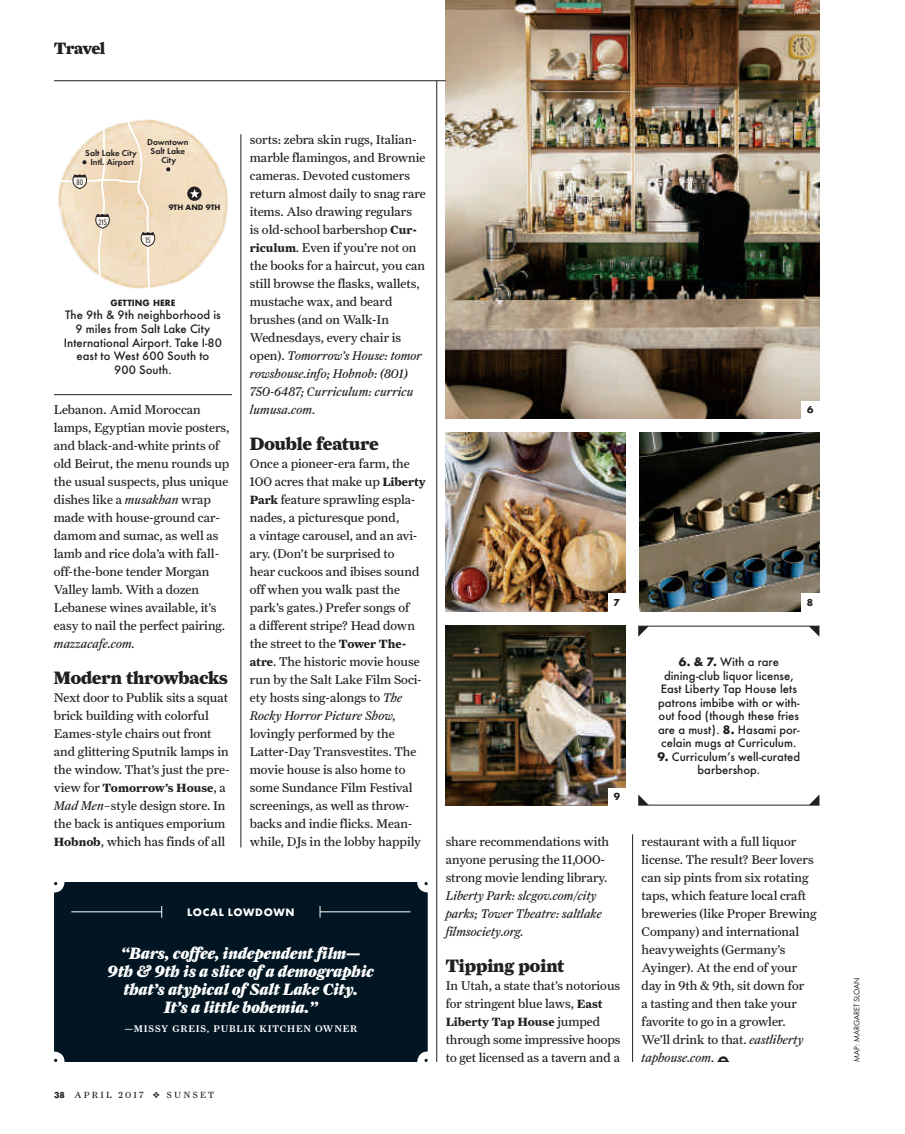
<style>
.page{position:relative;width:905px;height:1134px;background:#fff}
.page>*{position:absolute;margin:0;border:0;box-sizing:border-box;transform-origin:0 0}
.t1{font:900 18px "Farnham Display";color:#231f20}
.t2{font:italic 900 16.5px/18px "Farnham Display";color:#fff;text-align:center}
.t3{font:900 16.5px "Farnham Display";letter-spacing:-.02em;color:#231f20}
.t4{font:12.75px/18px "Farnham Text Regular LF";color:#231f20}
.t5{font:500 12.75px/13.5px "Futura";color:#231f20;text-align:center}
.t6{font:12.75px/18px "Farnham Text Regular Ital LF";color:#231f20}
.t7{font:12px "Farnham Text Bold LF";color:#231f20}
.t8{font:700 11.25px "Futura";letter-spacing:.05em;color:#fff}
.t9{font:700 10.5px "Futura";color:#231f20}
.t10{font:9.75px "Farnham Display Medium SC";letter-spacing:.085em;color:#fff}
.t11{font:700 9.45px "Futura";color:#231f20}
.t12{font:9px "Farnham Display";letter-spacing:.25em;color:#231f20}
.t13{font:8.85px/8.9px "Futura Dem";color:#231f20;text-align:center}
.t14{font:8.25px "Futura Boo";color:#231f20}
.t15{font:700 8.1px "Futura";letter-spacing:.005em;color:#231f20}
.t16{font:7.65px "Graphik X Cond";letter-spacing:.02em;color:#231f20}
.s1{font-family:"Farnham Text Regular Ital LF"}
.s2{font-family:"Farnham Text Regular LF";font-size:12.75px}
.s3{font-family:"Farnham Text Bold LF";font-size:12px}
.s4{font-family:"Farnham Text Regular LF"}
.s5{font-family:"Futura";font-weight:700}
.s6{font-weight:700}
</style>
<div class="page">
<img style="left:156px;top:120px;width:72px;height:167px">
<svg style="left:166px;top:167px;width:5px;height:5px"></svg>
<div style="left:187px;top:187px;width:14px;height:14px;background:#231f20;border-radius:50%"></div>
<svg style="left:190px;top:189px;width:9px;height:9px"></svg>
<svg style="left:58px;top:119px;width:98px;height:170px"></svg>
<img style="left:446px;top:625px;width:180px;height:181px">
<img style="left:639px;top:432px;width:180px;height:180px">
<img style="left:446px;top:432px;width:180px;height:180px">
<img style="left:446px;top:0;width:373px;height:418px">
<hr style="left:436px;top:81px;width:1px;height:981px;background:#231f20">
<hr style="left:632px;top:834px;width:1px;height:228px;background:#231f20">
<hr style="left:54px;top:80px;width:392px;height:1px;background:#231f20">
<hr style="left:54px;top:394px;width:178px;height:1px;background:#231f20">
<hr style="left:240px;top:134px;width:1px;height:714px;background:#231f20">
<svg style="left:424px;top:882px;width:4px;height:3px"></svg>
<div style="left:54px;top:882px;width:374px;height:180px;background:#011622;border-radius:10px"></div>
<hr style="left:71px;top:911px;width:91px;height:1px;background:#fff">
<svg style="left:161px;top:906px;width:1px;height:12px"></svg>
<hr style="left:320px;top:911px;width:90px;height:1px;background:#fff">
<svg style="left:320px;top:906px;width:1px;height:12px"></svg>
<svg style="left:424px;top:1059px;width:4px;height:3px"></svg>
<svg style="left:717px;top:1056px;width:13px;height:6px"></svg>
<div style="left:801px;top:401px;width:18px;height:17px;background:#fff"></div>
<div style="left:801px;top:594px;width:18px;height:18px;background:#fff"></div>
<div style="left:608px;top:594px;width:18px;height:18px;background:#fff"></div>
<div style="left:608px;top:788px;width:18px;height:18px;background:#fff"></div>
<svg style="left:638px;top:627px;width:181px;height:10px"></svg>
<hr style="left:638px;top:626px;width:181px;height:1px;background:#231f20">
<svg style="left:638px;top:795px;width:181px;height:10px"></svg>
<hr style="left:638px;top:805px;width:181px;height:1px;background:#231f20">
<p class="t3" style="left:54px;top:38px;width:53px">Travel</p>
<p class="t13" style="left:85px;top:149px;width:53px">Salt Lake City<br>Intl. Airport</p>
<p class="t16" style="left:76px;top:178px;width:8px">80</p>
<p class="t16" style="left:98px;top:217px;width:10px">215</p>
<p class="t13" style="left:147px;top:138px;width:43px">Downtown<br>Salt Lake<br>City</p>
<p class="t16" style="left:145px;top:236px;width:7px">15</p>
<p class="t15" style="left:169px;top:202px;width:53px">9TH AND 9TH</p>
<p class="t11" style="left:110px;top:297px;width:66px">GETTING HERE</p>
<p class="t5" style="left:64px;top:308px;width:160px">The 9th &amp; 9th neighborhood is<br>9 miles from Salt Lake City<br>International Airport. Take I-80 east to West 600 South to<br>900 South .</p>
<p class="t4" style="left:54px;top:401px;width:177px">Lebanon . Amid Moroccan lamps, Egyptian movie posters, and black-and-white prints of old Beirut , the menu rounds up the usual suspects, plus unique dishes like a <span class="s1">musakhan</span> wrap made with house-ground car&shy;damom and sumac , as well as lamb and rice dola’a with fall&shy;off-the-bone tender Morgan<br>Valley lamb. With a dozen<br>Lebanese wines available, it’s easy to nail the perfect pairing.</p>
<p class="t6" style="left:54px;top:635px;width:83px">mazzacafe.com.</p>
<h1 class="t1" style="left:54px;top:667px;width:175px">Modern throwbacks</h1>
<p class="t4" style="left:54px;top:688px;width:177px">Next door to Publik sits a squat brick building with colorful<br>Eames-style chairs out front and glittering Sputnik lamps in the window. That’s just the pre-</p>
<p class="t7" style="left:54px;top:780px;width:174px"><span class="s2">view for</span> Tomorrow’s House <span class="s2">, a</span></p>
<p class="t4" style="left:54px;top:796px;width:173px;text-align:justify"><span class="s1">Mad Men</span>–style design store. In the back is antiques emporium <span class="s3">Hobnob</span> , which has finds of all</p>
<p class="t4" style="left:250px;top:130px;width:177px">sorts: zebra skin rugs , Italian - marble flamingos, and Brownie cameras. Devoted customers return almost daily to snag rare items. Also drawing regulars<br>is old-school barbershop <span class="s3">Cur&shy;riculum</span> . Even if you’re not on the books for a haircut, you can still browse the flasks, wallets, mustache wax, and beard brushes (and on Walk-In<br>Wednesdays , every chair is</p>
<p class="t6" style="left:250px;top:347px;width:173px"><span class="s4">open) .</span> Tomorrow’s House : tomor rowshouse.info ; Hobnob : (801)<br>750-6487 ; Curriculum : curricu lumusa.com .</p>
<h1 class="t1" style="left:250px;top:433px;width:130px">Double feature</h1>
<p class="t4" style="left:250px;top:454px;width:177px">Once a pioneer-era farm , the<br>100 acres that make up <span class="s3">Liberty<br>Park</span> feature sprawling espla&shy;nades, a picturesque pond,<br>a vintage carousel, and an avi&shy;ary. (Don’t be surprised to<br>hear cuckoos and ibises sound off when you walk past the park’s gates.) Prefer songs of<br>a different stripe? Head down the street to the <span class="s3">Tower The&shy;atre</span> . The historic movie house run by the Salt Lake Film Soci&shy;ety hosts sing-alongs to <span class="s1">The</span></p>
<p class="t6" style="left:250px;top:706px;width:148px">Rocky Horror Picture Show ,</p>
<p class="t4" style="left:250px;top:724px;width:173px">lovingly performed by the<br>Latter-Day Transvestites . The movie house is also home to some Sundance Film Festival screenings , as well as throw&shy;backs and indie flicks . Mean&shy;while, DJs in the lobby happily</p>
<p class="t8" style="left:187px;top:905px;width:109px">LOCAL LOWDOWN</p>
<p class="t2" style="left:108px;top:944px;width:268px">“Bars, coffee, independent film—<br>9th &amp; 9th is a slice of a demographic that’s atypical of Salt Lake City.<br>It’s a little bohemia.”</p>
<p class="t10" style="left:124px;top:1023px;width:234px">—MISSY GREIS , PUBLIK KITCHEN OWNER</p>
<p class="t12" style="left:54px;top:1090px;width:162px"><span class="s5">38</span> APRIL 2017 ❖ SUNSET</p>
<p class="t9" style="left:807px;top:403px;width:8px">6</p>
<p class="t9" style="left:613px;top:596px;width:8px">7</p>
<p class="t9" style="left:806px;top:596px;width:8px">8</p>
<p class="t9" style="left:614px;top:790px;width:8px">9</p>
<p class="t4" style="left:446px;top:832px;width:165px">share recommendations with anyone perusing the 11,000- strong movie lending library.</p>
<p class="t6" style="left:446px;top:886px;width:158px">Liberty Park: slcgov.com/city parks ; Tower Theatre : saltlake filmsociety.org.</p>
<h1 class="t1" style="left:446px;top:955px;width:120px">Tipping point</h1>
<p class="t4" style="left:446px;top:976px;width:176px">In Utah, a state that’s notorious for stringent blue laws, <span class="s3">East</span></p>
<p class="t7" style="left:445px;top:1014px;width:156px">Liberty Tap House <span class="s2">jumped</span></p>
<p class="t4" style="left:445px;top:1030px;width:176px">through some impressive hoops to get licensed as a tavern and a</p>
<p class="t5" style="left:658px;top:655px;width:143px"><span class="s6">6. &amp; 7.</span> With a rare dining-club liquor license,<br>East Liberty Tap House lets patrons imbibe with or with&shy;out food (though these fries are a must). <span class="s6">8.</span> Hasami por&shy;celain mugs at Curriculum .</p>
<p class="t5" style="left:657px;top:749px;width:144px"><span class="s6">9.</span> Curriculum’s well-curated barbershop.</p>
<p class="t4" style="left:641px;top:832px;width:177px">restaurant with a full liquor license . The result? Beer lovers can sip pints from six rotating taps , which feature local craft breweries (like Proper Brewing<br>Company) and international heavyweights (Germany’s<br>Ayinger ). At the end of your day in 9th &amp; 9th, sit down for<br>a tasting and then take your favorite to go in a growler .<br>We’ll drink to that. <span class="s1">eastliberty</span></p>
<p class="t6" style="left:641px;top:1049px;width:75px">taphouse.com.</p>
<p class="t14" style="left:851px;top:1062px;width:86px;rotate:-90deg">MAP: MARGARET SLOAN</p>
</div>
